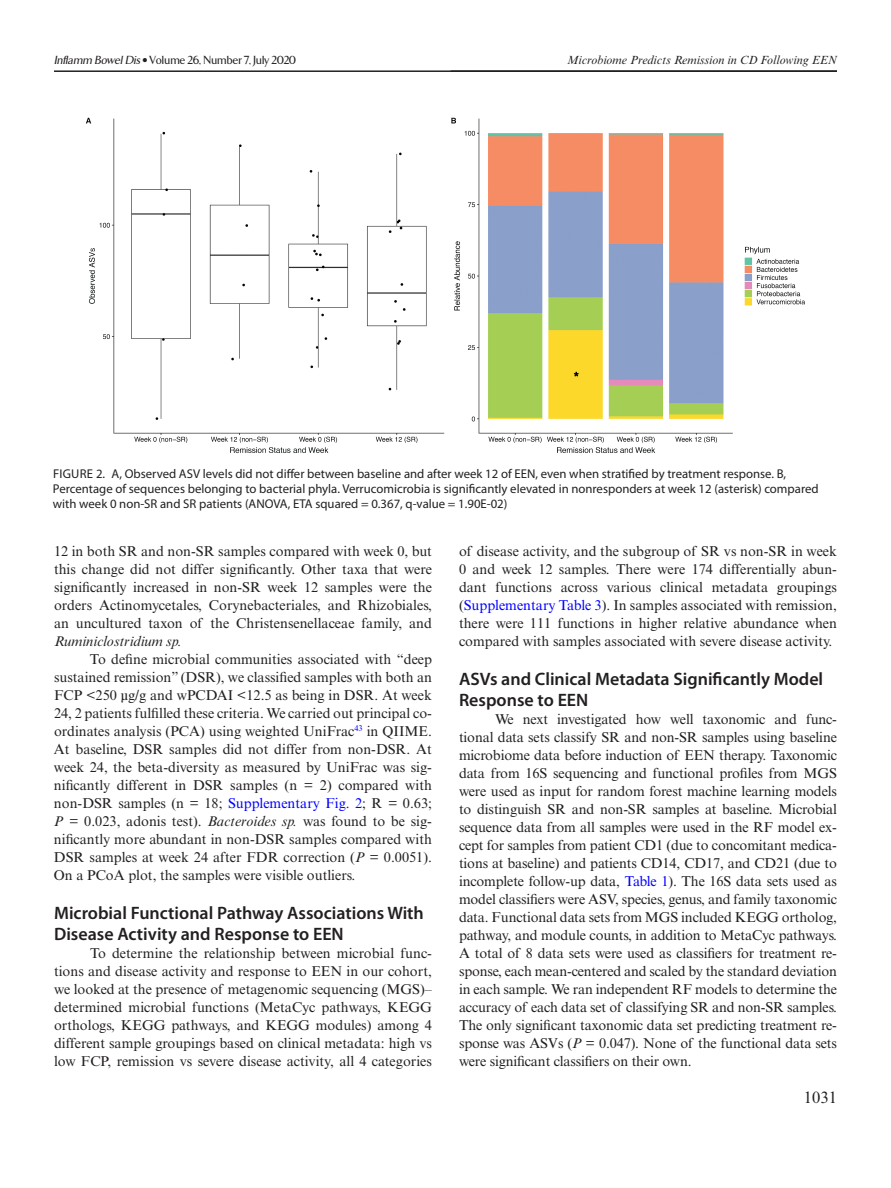
<style>
.page{position:relative;width:891px;height:1188px;background:#fff}
.page>*{position:absolute;margin:0;border:0;box-sizing:border-box;transform-origin:0 0}
.t1{font:600 18px/21px "Myriad Pro";color:#231f20}
.t2{font:16.5px "Times New Roman MT Std";color:#231f20}
.t3{font:14.25px/18px "Times New Roman MT Std";color:#231f20;text-align:justify}
.t4{font:italic 14.25px "Times New Roman MT Std";color:#231f20}
.t5{font:12.75px/15px "Myriad Pro";color:#231f20}
.t6{font:italic 12px "Times New Roman MT Std";color:#231f20}
.t7{font:500 12px "TF Arrow";color:#231f20}
.s1{font-style:italic}
.s2{font-family:"Gandhari Unicode"}
.s3{color:#00f}
</style>
<div class="page">
<hr style="left:54px;top:70px;width:783px;height:2px;background:#231f20">
<img style="left:86px;top:117px;width:719px;height:336px">
<p class="t7" style="left:54px;top:54px;width:244px"><span class="s1">Inflamm BowelDis</span>• Volume 26, Number 7, July 2020</p>
<p class="t6" style="left:567px;top:54px;width:272px">Microbiome Predicts Remission in CD Following EEN</p>
<p class="t5" style="left:53px;top:466px;width:767px">FIGURE 2. A, Observed ASV levels did not differ between baseline and after week 12 of EEN, even when stratified by treatment response. B,<br>Percentage of sequences belonging to bacterial phyla. Verrucomicrobia is significantly elevated in nonresponders at week 12 (asterisk) compared with week 0 non-SR and SR patients (ANOVA, ETA squared = 0.367, q-value = 1.90E-02)</p>
<p class="t3" style="left:54px;top:542px;width:380px">12 in both SR and non-SR samples compared with week 0, but this change did not differ significantly. Other taxa that were significantly increased in non-SR week 12 samples were the orders Actinomycetales, Corynebacteriales, and Rhizobiales, an uncultured taxon of the Christensenellaceae family, and</p>
<p class="t4" style="left:54px;top:633px;width:129px">Ruminiclostridium sp.</p>
<p class="t3" style="left:54px;top:650px;width:380px;text-indent:36px">To define microbial communities associated with “deep sustained remission” (DSR), we classified samples with both an FCP &lt;250 <span class="s2">µ</span>g/g and wPCDAI &lt;12.5 as being in DSR. At week 24, 2 patients fulfilled these criteria. We carried out principal co&shy;ordinates analysis (PCA) using weighted UniFrac<sup>43</sup> in QIIME.<br>At baseline, DSR samples did not differ from non-DSR. At week 24, the beta-diversity as measured by UniFrac was sig&shy;nificantly different in DSR samples (n = 2) compared with non-DSR samples (n = 18; <span class="s3">Supplementary Fig. 2</span>; R = 0.63; <span class="s1">P</span> = 0.023, adonis test). <span class="s1">Bacteroides sp.</span> was found to be sig&shy;nificantly more abundant in non-DSR samples compared with DSR samples at week 24 after FDR correction (<span class="s1">P</span> = 0.0051).<br>On a PCoA plot, the samples were visible outliers.</p>
<p class="t1" style="left:54px;top:902px;width:371px">Microbial Functional Pathway Associations With<br>Disease Activity and Response to EEN</p>
<p class="t3" style="left:54px;top:944px;width:380px;text-indent:36px">To determine the relationship between microbial func&shy;tions and disease activity and response to EEN in our cohort, we looked at the presence of metagenomic sequencing (MGS)– determined microbial functions (MetaCyc pathways, KEGG orthologs, KEGG pathways, and KEGG modules) among 4 different sample groupings based on clinical metadata: high vs low FCP, remission vs severe disease activity, all 4 categories</p>
<p class="t3" style="left:459px;top:542px;width:380px">of disease activity, and the subgroup of SR vs non-SR in week 0 and week 12 samples. There were 174 differentially abun&shy;dant functions across various clinical metadata groupings (<span class="s3">Supplementary Table 3</span>). In samples associated with remission, there were 111 functions in higher relative abundance when compared with samples associated with severe disease activity.</p>
<p class="t1" style="left:459px;top:668px;width:366px">ASVs and Clinical Metadata Significantly Model<br>Response to EEN</p>
<p class="t3" style="left:459px;top:710px;width:380px;text-indent:36px">We next investigated how well taxonomic and func&shy;tional data sets classify SR and non-SR samples using baseline microbiome data before induction of EEN therapy. Taxonomic data from 16S sequencing and functional profiles from MGS were used as input for random forest machine learning models to distinguish SR and non-SR samples at baseline. Microbial sequence data from all samples were used in the RF model ex&shy;cept for samples from patient CD1 (due to concomitant medica&shy;tions at baseline) and patients CD14, CD17, and CD21 (due to incomplete follow-up data, <span class="s3">Table 1</span>). The 16S data sets used as model classifiers were ASV, species, genus, and family taxonomic data. Functional data sets from MGS included KEGG ortholog, pathway, and module counts, in addition to MetaCyc pathways.<br>A total of 8 data sets were used as classifiers for treatment re&shy;sponse, each mean-centered and scaled by the standard deviation in each sample. We ran independent RF models to determine the accuracy of each data set of classifying SR and non-SR samples.<br>The only significant taxonomic data set predicting treatment re&shy;sponse was ASVs (<span class="s1">P</span> = 0.047). None of the functional data sets were significant classifiers on their own.</p>
<p class="t2" style="left:804px;top:1088px;width:34px">1031</p>
</div>
